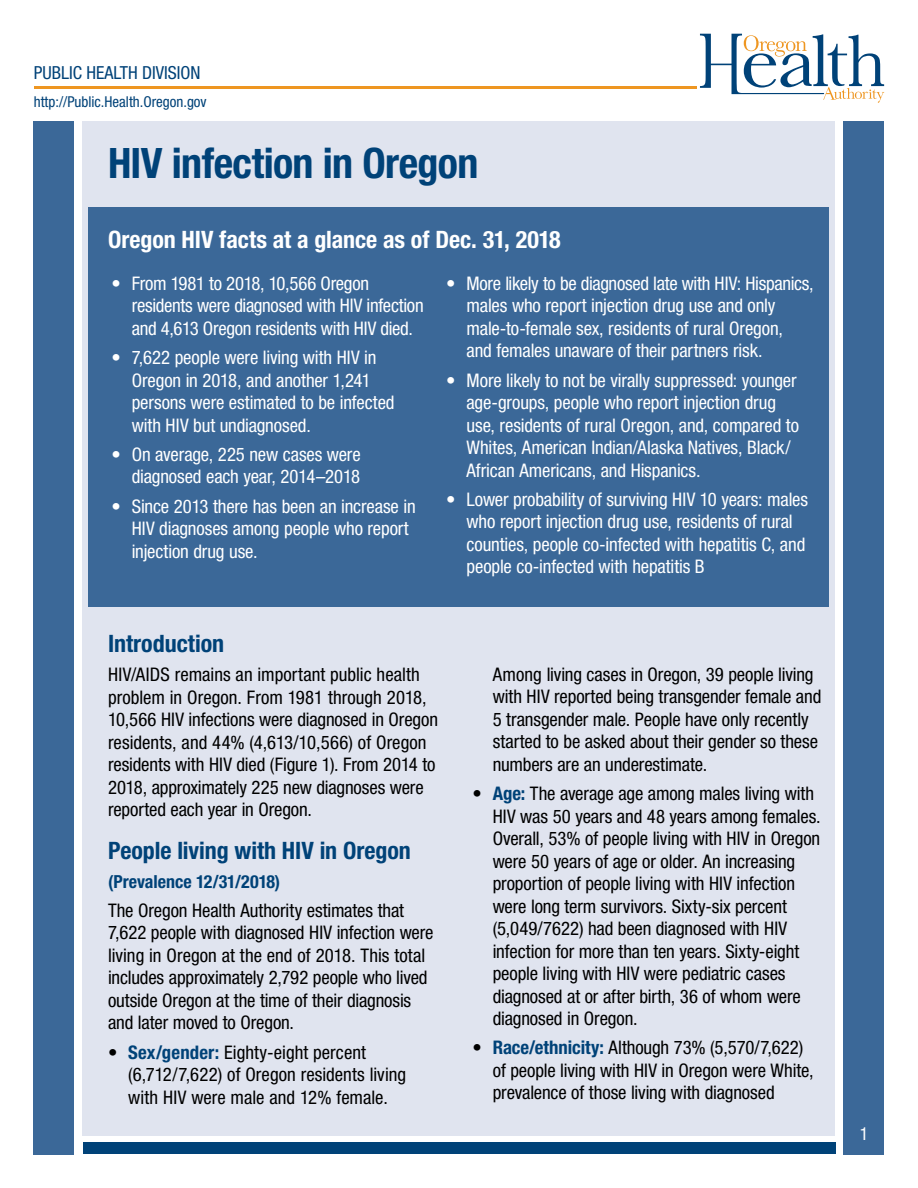
<style>
.page{position:relative;width:918px;height:1188px;background:#fff}
.page>*{position:absolute;margin:0;border:0;box-sizing:border-box;transform-origin:0 0}
.t1{font:700 condensed 42px "Helvetica Neue LT Std";letter-spacing:-.015em;color:#004278}
.t2{font:700 condensed 24px "Helvetica Neue LT Std";color:#004278}
.t3{font:700 condensed 24px "Helvetica Neue LT Std";letter-spacing:-.005em;color:#fff}
.t4{font:condensed 18.75px/22.5px "Helvetica Neue LT Std";letter-spacing:-.005em;color:#000}
.t5{font:condensed 18.75px/22.5px "Helvetica Neue LT Std";letter-spacing:-.005em;color:#fff}
.t6{font:700 condensed 18px "Helvetica Neue LT Std";color:#004278}
.t7{font:condensed 18px "Helvetica Neue LT Std";color:#004278}
.t8{font:condensed 18px "Helvetica Neue LT Std";color:#fff}
.t9{font:condensed 15px "Helvetica Neue LT Std";color:#004278}
.s1{font-weight:700;color:#004278}
</style>
<div class="page">
<div style="left:83px;top:121px;width:752px;height:1014px;background:#e0e4ef"></div>
<div style="left:34px;top:121px;width:40px;height:1033px;background:#3b6898"></div>
<div style="left:844px;top:121px;width:40px;height:1033px;background:#3b6898"></div>
<div style="left:83px;top:1143px;width:752px;height:11px;background:#004278"></div>
<hr style="left:34px;top:87px;width:663px;height:2px;background:#ee9621">
<svg style="left:700px;top:34px;width:184px;height:69px"></svg>
<div style="left:88px;top:207px;width:741px;height:400px;background:#3b6898"></div>
<p class="t7" style="left:34px;top:62px;width:168px">PUBLIC HEALTH DIVISION</p>
<p class="t9" style="left:34px;top:93px;width:174px">http://Public.Health.Oregon.gov</p>
<h1 class="t1" style="left:108px;top:138px;width:372px">HIV infection in Oregon</h1>
<p class="t3" style="left:108px;top:225px;width:454px">Oregon HIV facts at a glance as of Dec. 31, 2018</p>
<p class="t5" style="left:132px;top:272px;width:293px;text-indent:-20px">• From 1981 to 2018, 10,566 Oregon residents were diagnosed with HIV infection and 4,613 Oregon residents with HIV died.</p>
<p class="t5" style="left:132px;top:346px;width:264px;text-indent:-20px">• 7,622 people were living with HIV in Oregon in 2018, and another 1,241 persons were estimated to be infected with HIV but undiagnosed.</p>
<p class="t5" style="left:112px;top:443px;width:251px;text-align:right">• On average, 225 new cases were diagnosed each year, 2014–2018</p>
<p class="t5" style="left:132px;top:495px;width:285px;text-indent:-20px">• Since 2013 there has been an increase in<br>HIV diagnoses among people who report injection drug use.</p>
<p class="t5" style="left:467px;top:272px;width:349px;text-indent:-20px">• More likely to be diagnosed late with HIV: Hispanics, males who report injection drug use and only male-to-female sex, residents of rural Oregon,<br>and females unaware of their partners risk.</p>
<p class="t5" style="left:467px;top:369px;width:334px;text-indent:-20px">• More likely to not be virally suppressed: younger age-groups, people who report injection drug use, residents of rural Oregon, and, compared to Whites, American Indian/Alaska Natives, Black/ African Americans, and Hispanics.</p>
<p class="t5" style="left:467px;top:488px;width:343px;text-indent:-20px">• Lower probability of surviving HIV 10 years: males who report injection drug use, residents of rural counties, people co-infected with hepatitis C, and people co-infected with hepatitis B</p>
<p class="t2" style="left:108px;top:629px;width:118px">Introduction</p>
<p class="t4" style="left:108px;top:663px;width:332px">HIV/AIDS remains an important public health problem in Oregon. From 1981 through 2018, 10,566 HIV infections were diagnosed in Oregon residents, and 44% (4,613/10,566) of Oregon residents with HIV died (Figure 1). From 2014 to 2018, approximately 225 new diagnoses were reported each year in Oregon.</p>
<p class="t2" style="left:108px;top:836px;width:304px">People living with HIV in Oregon</p>
<p class="t6" style="left:108px;top:870px;width:174px">(Prevalence 12/31/2018)</p>
<p class="t4" style="left:108px;top:899px;width:327px">The Oregon Health Authority estimates that 7,622 people with diagnosed HIV infection were living in Oregon at the end of 2018. This total includes approximately 2,792 people who lived outside Oregon at the time of their diagnosis and later moved to Oregon.</p>
<p class="t4" style="left:128px;top:1041px;width:279px;text-indent:-20px">• <span class="s1">Sex/gender:</span> Eighty-eight percent (6,712/7,622) of Oregon residents living with HIV were male and 12% female.</p>
<p class="t4" style="left:493px;top:663px;width:330px">Among living cases in Oregon, 39 people living with HIV reported being transgender female and 5 transgender male. People have only recently started to be asked about their gender so these numbers are an underestimate.</p>
<p class="t4" style="left:493px;top:782px;width:329px;text-indent:-20px">• <span class="s1">Age:</span> The average age among males living with HIV was 50 years and 48 years among females.<br>Overall, 53% of people living with HIV in Oregon were 50 years of age or older. An increasing proportion of people living with HIV infection were long term survivors. Sixty-six percent (5,049/7622) had been diagnosed with HIV infection for more than ten years. Sixty-eight people living with HIV were pediatric cases diagnosed at or after birth, 36 of whom were diagnosed in Oregon.</p>
<p class="t4" style="left:493px;top:1036px;width:322px;text-indent:-20px">• <span class="s1">Race/ethnicity:</span> Although 73% (5,570/7,622) of people living with HIV in Oregon were White, prevalence of those living with diagnosed</p>
<p class="t8" style="left:860px;top:1124px;width:10px">1</p>
</div>
